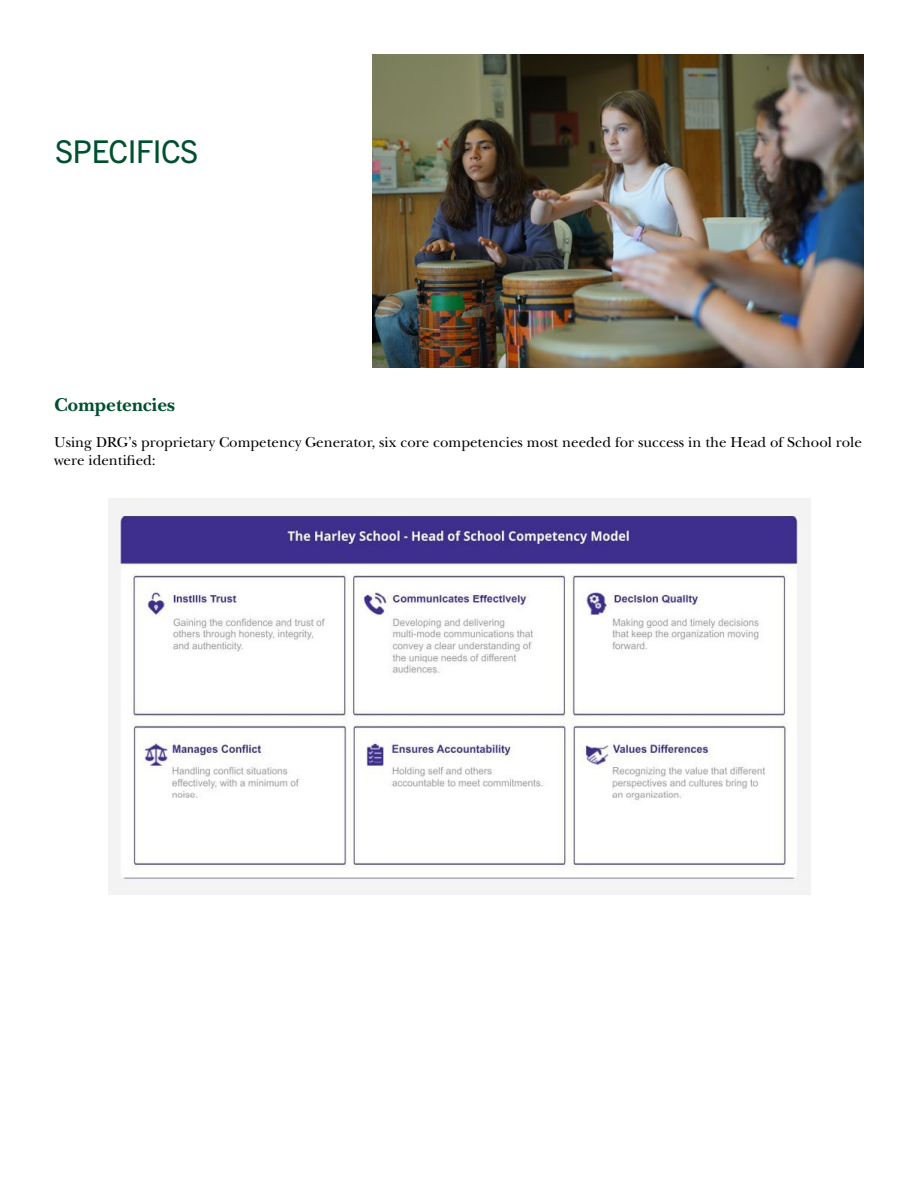
<style>
.page{position:relative;width:918px;height:1188px;background:#fff}
.page>*{position:absolute;margin:0;border:0;box-sizing:border-box;transform-origin:0 0}
.t1{font:31.5px "Trade Gothic Next LT Pro";letter-spacing:-.02em;color:#00502f}
.t2{font:700 19.5px "New Baskerville ITC Pro";color:#00502f}
.t3{font:15px/18px "New Baskerville ITC Pro";color:#000}
</style>
<div class="page">
<img style="left:373px;top:55px;width:491px;height:312px">
<img style="left:108px;top:499px;width:703px;height:395px">
<h1 class="t1" style="left:55px;top:130px;width:145px">SPECIFICS</h1>
<h2 class="t2" style="left:54px;top:393px;width:122px">Competencies</h2>
<p class="t3" style="left:54px;top:434px;width:809px">Using DRG’s proprietary Competency Generator, six core competencies most needed for success in the Head of School role were identified:</p>
</div>
